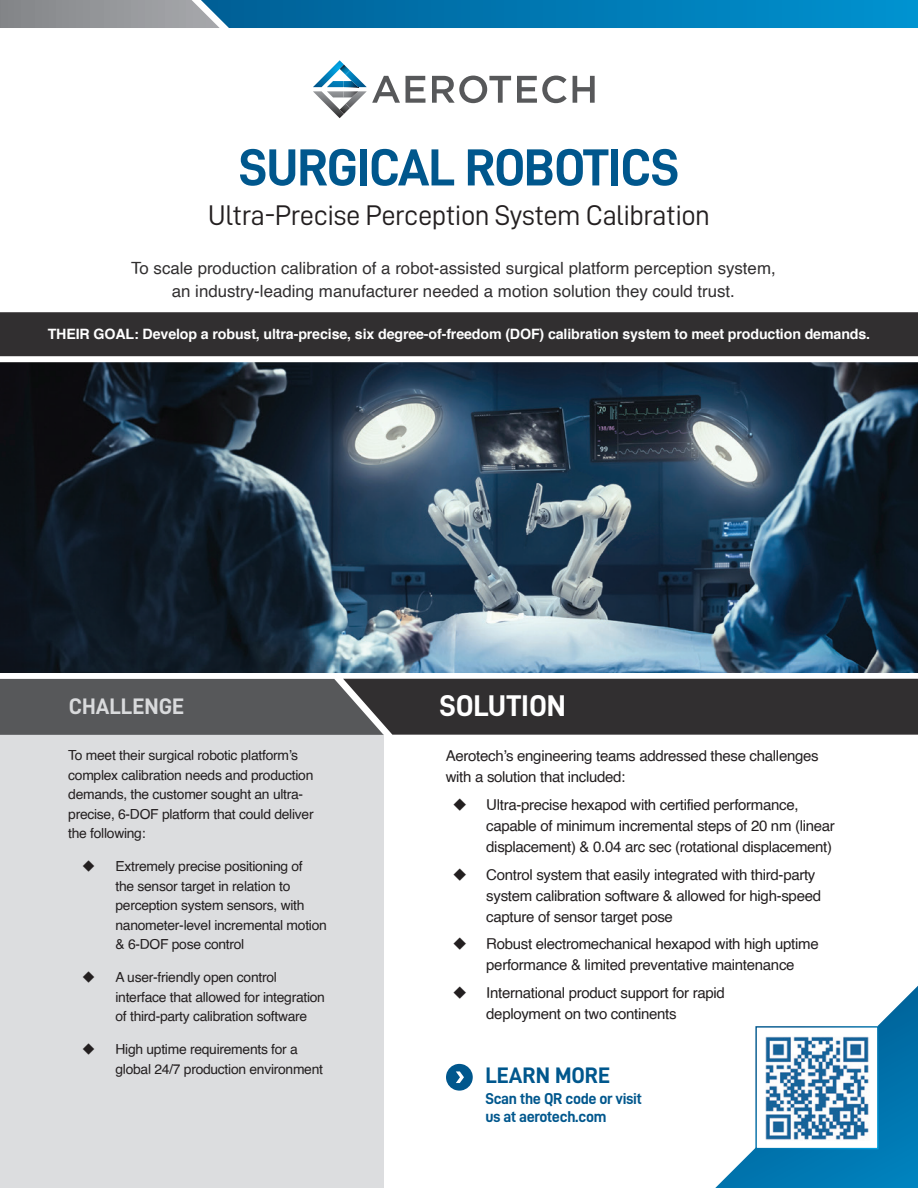
<style>
.page{position:relative;width:918px;height:1188px;background:#fff}
.page>*{position:absolute;margin:0;border:0;box-sizing:border-box;transform-origin:0 0}
.TITLE-Product_Description{font:52.35px "D DIN Bold";letter-spacing:-.02em;color:#00578d}
.t1{font:30px "D DIN Bold";color:#fff}
.TITLE-Product_Name{font:28.5px "D DIN";letter-spacing:-.02em;color:#231f20}
.t2{font:22.5px "D DIN Bold";color:#d9dadc}
.t3{font:22.5px "D DIN Bold";color:#00578d}
.t4{font:16.8px/22.5px "Helvetica";color:#312f30;text-align:center}
.t5{font:15.75px/18px "D DIN Bold";letter-spacing:-.02em;color:#00578d}
.BULLETED_FEATURES{font:15px/21px "Helvetica";letter-spacing:-.02em;color:#231f20}
.t6{font:700 14.25px "Helvetica";letter-spacing:-.01em;color:#fff}
.BULLETED_FEATURES-2{font:13.8px/19.5px "Helvetica";letter-spacing:-.02em;color:#231f20}
</style>
<div class="page">
<div style="left:0;top:735px;width:384px;height:453px;background:#dcdddf"></div>
<svg style="left:313px;top:60px;width:87px;height:58px"></svg>
<svg style="left:406px;top:76px;width:19px;height:27px"></svg>
<svg style="left:432px;top:76px;width:79px;height:27px"></svg>
<svg style="left:517px;top:76px;width:50px;height:27px"></svg>
<svg style="left:573px;top:76px;width:22px;height:27px"></svg>
<svg style="left:0;top:0;width:918px;height:28px;background:#2480ad"></svg>
<svg style="left:0;top:679px;width:918px;height:56px;background:#424243"></svg>
<svg style="left:715px;top:986px;width:203px;height:202px"></svg>
<img style="left:757px;top:1028px;width:120px;height:119px">
<svg style="left:446px;top:1064px;width:27px;height:27px"></svg>
<img style="left:0;top:362px;width:918px;height:311px">
<div style="left:0;top:312px;width:918px;height:45px;background:#312f30"></div>
<p class="TITLE-Product_Description" style="left:239px;top:138px;width:442px">SURGICAL ROBOTICS</p>
<p class="TITLE-Product_Name" style="left:208px;top:200px;width:504px">Ultra-Precise Perception System Calibration</p>
<p class="t4" style="left:131px;top:258px;width:646px">To scale production calibration of a robot-assisted surgical platform perception system, an industry-leading manufacturer needed a motion solution they could trust.</p>
<p class="t6" style="left:48px;top:322px;width:824px">THEIR GOAL: Develop a robust, ultra-precise, six degree-of-freedom (DOF) calibration system to meet production demands.</p>
<p class="t2" style="left:69px;top:694px;width:117px">CHALLENGE</p>
<p class="t1" style="left:440px;top:689px;width:128px">SOLUTION</p>
<p class="BULLETED_FEATURES-2" style="left:68px;top:746px;width:247px">To meet their surgical robotic platform’s complex calibration needs and production demands, the customer sought an ultra&shy;precise, 6-DOF platform that could deliver the following:</p>
<p class="BULLETED_FEATURES-2" style="left:116px;top:857px;width:213px">Extremely precise positioning of<br>the sensor target in relation to perception system sensors, with nanometer-level incremental motion &amp; 6-DOF pose control</p>
<p class="BULLETED_FEATURES-2" style="left:116px;top:968px;width:211px">A user-friendly open control interface that allowed for integration of third-party calibration software</p>
<p class="BULLETED_FEATURES-2" style="left:116px;top:1040px;width:209px">High uptime requirements for a global 24/7 production environment</p>
<p class="BULLETED_FEATURES" style="left:446px;top:746px;width:374px">Aerotech’s engineering teams addressed these challenges with a solution that included:</p>
<p class="BULLETED_FEATURES" style="left:486px;top:794px;width:350px">Ultra-precise hexapod with certified performance, capable of minimum incremental steps of 20 nm (linear displacement) &amp; 0.04 arc sec (rotational displacement)</p>
<p class="BULLETED_FEATURES" style="left:486px;top:864px;width:336px">Control system that easily integrated with third-party system calibration software &amp; allowed for high-speed capture of sensor target pose</p>
<p class="BULLETED_FEATURES" style="left:486px;top:934px;width:334px">Robust electromechanical hexapod with high uptime performance &amp; limited preventative maintenance</p>
<p class="BULLETED_FEATURES" style="left:486px;top:983px;width:240px">International product support for rapid deployment on two continents</p>
<p class="t3" style="left:485px;top:1063px;width:126px">LEARN MORE</p>
<p class="t5" style="left:485px;top:1089px;width:158px">Scan the QR code or visit us at aerotech.com</p>
</div>
